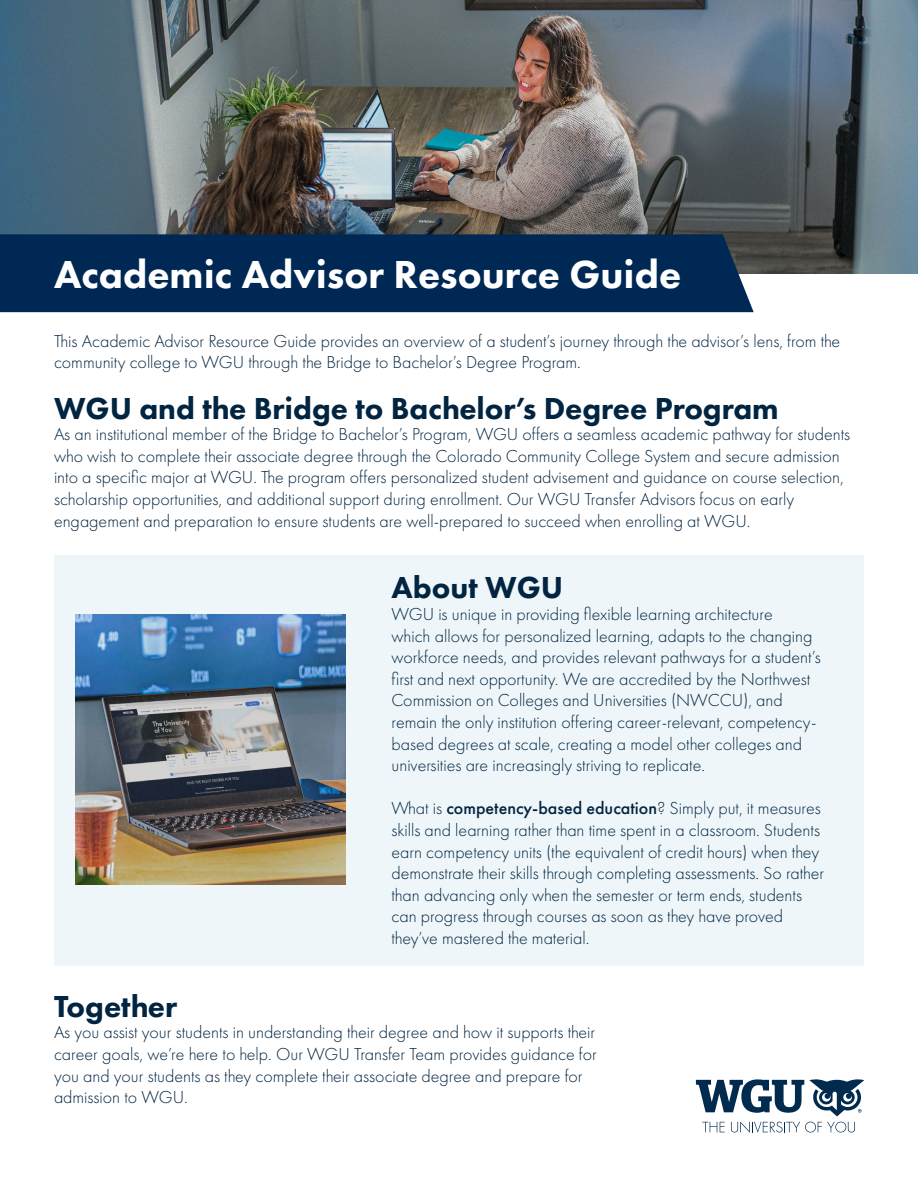
<style>
.page{position:relative;width:918px;height:1188px;background:#fff}
.page>*{position:absolute;margin:0;border:0;box-sizing:border-box;transform-origin:0 0}
.t1{font:800 40.5px "Futura PT";color:#fff}
.t2{font:800 31.5px "Futura PT";color:#012441}
.t3{font:300 18px/21.6px "Futura PT";color:#012441}
.s1{font-weight:500}
</style>
<div class="page">
<svg style="left:696px;top:1079px;width:168px;height:37px"></svg>
<svg style="left:702px;top:1122px;width:23px;height:10px"></svg>
<svg style="left:731px;top:1122px;width:124px;height:11px"></svg>
<div style="left:54px;top:556px;width:810px;height:410px;background:#eef6f9"></div>
<img style="left:0;top:0;width:918px;height:273px">
<div style="left:0;top:234px;width:754px;height:78px;background:#002855"></div>
<img style="left:75px;top:615px;width:270px;height:270px">
<h2 class="t1" style="left:54px;top:249px;width:629px">Academic Advisor Resource Guide</h2>
<p class="t3" style="left:54px;top:330px;width:788px">This Academic Advisor Resource Guide provides an overview of a student’s journey through the advisor’s lens, from the community college to WGU through the Bridge to Bachelor’s Degree Program.</p>
<h3 class="t2" style="left:54px;top:388px;width:726px">WGU and the Bridge to Bachelor’s Degree Program</h3>
<p class="t3" style="left:54px;top:424px;width:798px">As an institutional member of the Bridge to Bachelor’s Program, WGU offers a seamless academic pathway for students who wish to complete their associate degree through the Colorado Community College System and secure admission into a specific major at WGU. The program offers personalized student advisement and guidance on course selection, scholarship opportunities, and additional support during enrollment. Our WGU Transfer Advisors focus on early engagement and preparation to ensure students are well-prepared to succeed when enrolling at WGU.</p>
<h3 class="t2" style="left:392px;top:568px;width:173px">About WGU</h3>
<p class="t3" style="left:392px;top:603px;width:431px">WGU is unique in providing flexible learning architecture<br>which allows for personalized learning, adapts to the changing workforce needs, and provides relevant pathways for a student’s first and next opportunity. We are accredited by the Northwest Commission on Colleges and Universities (NWCCU), and remain the only institution offering career-relevant, competency&shy;based degrees at scale, creating a model other colleges and universities are increasingly striving to replicate.</p>
<p class="t3" style="left:392px;top:798px;width:434px">What is <span class="s1">competency-based education</span>? Simply put, it measures skills and learning rather than time spent in a classroom. Students earn competency units (the equivalent of credit hours) when they demonstrate their skills through completing assessments. So rather than advancing only when the semester or term ends, students can progress through courses as soon as they have proved they’ve mastered the material.</p>
<p class="t2" style="left:54px;top:987px;width:125px">Together</p>
<p class="t3" style="left:54px;top:1022px;width:544px">As you assist your students in understanding their degree and how it supports their career goals, we’re here to help. Our WGU Transfer Team provides guidance for you and your students as they complete their associate degree and prepare for admission to WGU.</p>
</div>
